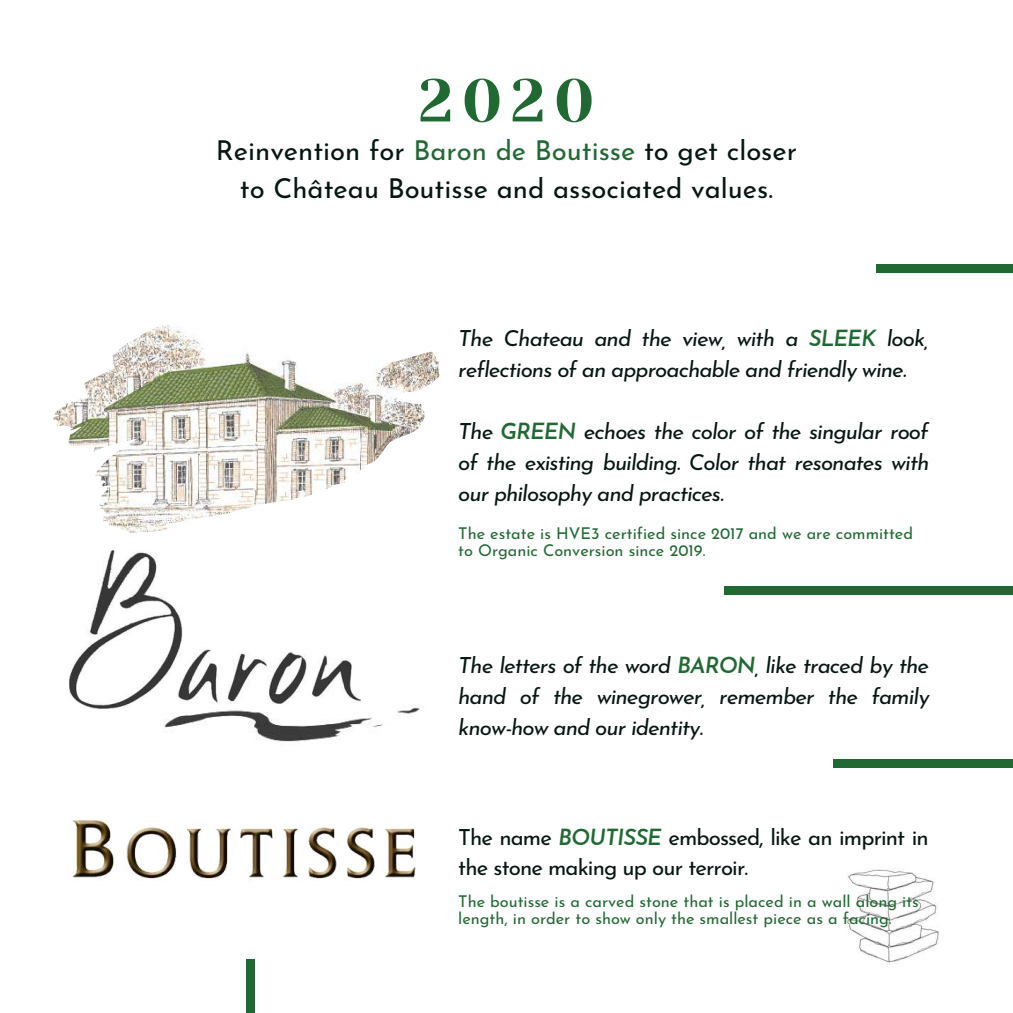
<style>
.page{position:relative;width:1013px;height:1013px;background:#fff}
.page>*{position:absolute;margin:0;border:0;box-sizing:border-box;transform-origin:0 0}
.t1{font:60px "Yeseva One";color:#216933}
.t2{font:27.5px/37.8px "Josefin Sans";color:#051613;text-align:center}
.t3{font:italic 22.25px/31px "Josefin Sans";letter-spacing:-.04em;color:#051613;text-align:justify}
.t4{font:22.25px/31px "Josefin Sans";letter-spacing:-.04em;color:#051613}
.t5{font:16.25px/16.4px "Josefin Sans";color:#216933}
.s1{color:#216933}
.s2{font-weight:600;color:#216933}
.s3{font-weight:600;font-style:italic;color:#216933}
</style>
<div class="page">
<div style="left:246px;top:959px;width:9px;height:53px;background:#216933"></div>
<div style="left:876px;top:264px;width:136px;height:8px;background:#216933"></div>
<img style="left:163px;top:699px;width:260px;height:43px">
<img style="left:69px;top:550px;width:291px;height:158px">
<img style="left:53px;top:325px;width:386px;height:208px">
<img style="left:70px;top:819px;width:346px;height:61px">
<img style="left:847px;top:869px;width:92px;height:94px">
<div style="left:724px;top:586px;width:288px;height:8px;background:#216933"></div>
<div style="left:832px;top:759px;width:180px;height:9px;background:#216933"></div>
<h1 class="t1" style="left:419px;top:67px;width:177px">2020</h1>
<p class="t2" style="left:216px;top:135px;width:582px">Reinvention for <span class="s1">Baron de Boutisse</span> to get closer to Château Boutisse and associated values.</p>
<p class="t3" style="left:458px;top:325px;width:472px">The Chateau and the view, with a <span class="s2">SLEEK</span> look, reflections of an approachable and friendly wine.</p>
<p class="t3" style="left:458px;top:418px;width:472px">The <span class="s2">GREEN</span> echoes the color of the singular roof of the existing building. Color that resonates with our philosophy and practices.</p>
<p class="t5" style="left:458px;top:526px;width:456px;line-height:16.8px">The estate is HVE3 certified since 2017 and we are committed to Organic Conversion since 2019.</p>
<p class="t3" style="left:458px;top:651px;width:472px">The letters of the word <span class="s2">BARON</span>, like traced by the hand of the winegrower, remember the family know-how and our identity.</p>
<p class="t4" style="left:458px;top:823px;width:472px">The name <span class="s3">BOUTISSE</span> embossed, like an imprint in the stone making up our terroir.</p>
<p class="t5" style="left:458px;top:895px;width:462px">The boutisse is a carved stone that is placed in a wall along its length, in order to show only the smallest piece as a facing.</p>
</div>
